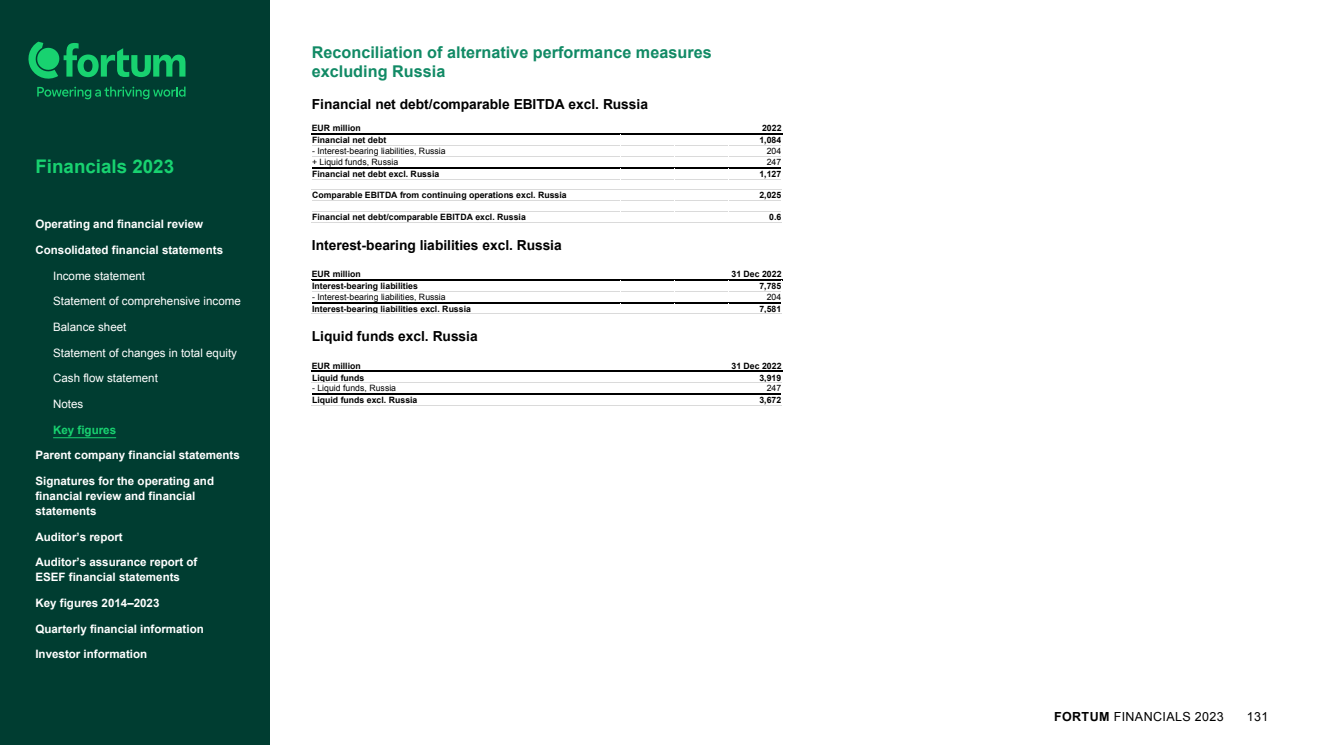
<style>
.page{position:relative;width:1322px;height:745px;background:#fff}
.page>*{position:absolute;margin:0;border:0;box-sizing:border-box;transform-origin:0 0}
.t1{font:700 18.75px "Arial";color:#18d270}
.t2{font:700 16.25px/18.8px "Arial";color:#118a65}
.t3{font:700 13.75px "Arial";color:#000}
.t4{font:12.5px "Arial";letter-spacing:.03em;color:#000}
.t5{font:700 11.5px/15px "Arial";color:#fff}
.t6{font:11.5px "Arial";color:#fff}
.t7{font:700 11.5px "Arial";color:#18d270}
.t8{font:700 8.75px "Arial";color:#000}
.t9{font:8.75px "Arial";color:#000}
.s1{font-weight:700}
</style>
<div class="page">
<hr style="left:314px;top:133px;width:307px;height:2px;background:#000">
<hr style="left:623px;top:133px;width:51px;height:2px;background:#000">
<hr style="left:676px;top:133px;width:52px;height:2px;background:#000">
<hr style="left:730px;top:133px;width:51px;height:2px;background:#000">
<hr style="left:312px;top:145px;width:309px;height:1px;background:#dadada">
<hr style="left:621px;top:145px;width:53px;height:1px;background:#dadada">
<hr style="left:675px;top:145px;width:53px;height:1px;background:#dadada">
<hr style="left:728px;top:145px;width:53px;height:1px;background:#dadada">
<hr style="left:312px;top:156px;width:309px;height:1px;background:#dadada">
<hr style="left:621px;top:156px;width:53px;height:1px;background:#dadada">
<hr style="left:675px;top:156px;width:53px;height:1px;background:#dadada">
<hr style="left:728px;top:156px;width:53px;height:1px;background:#dadada">
<hr style="left:312px;top:167px;width:309px;height:1px;background:#000">
<hr style="left:622px;top:167px;width:52px;height:1px;background:#000">
<hr style="left:676px;top:167px;width:52px;height:1px;background:#000">
<hr style="left:729px;top:167px;width:52px;height:1px;background:#000">
<hr style="left:312px;top:179px;width:309px;height:1px;background:#dadada">
<hr style="left:621px;top:179px;width:53px;height:1px;background:#dadada">
<hr style="left:675px;top:179px;width:53px;height:1px;background:#dadada">
<hr style="left:728px;top:179px;width:53px;height:1px;background:#dadada">
<hr style="left:312px;top:189px;width:309px;height:1px;background:#dadada">
<hr style="left:621px;top:189px;width:53px;height:1px;background:#dadada">
<hr style="left:675px;top:189px;width:53px;height:1px;background:#dadada">
<hr style="left:728px;top:189px;width:53px;height:1px;background:#dadada">
<hr style="left:312px;top:200px;width:309px;height:1px;background:#dadada">
<hr style="left:621px;top:200px;width:53px;height:1px;background:#dadada">
<hr style="left:675px;top:200px;width:53px;height:1px;background:#dadada">
<hr style="left:728px;top:200px;width:53px;height:1px;background:#dadada">
<hr style="left:312px;top:211px;width:309px;height:1px;background:#dadada">
<hr style="left:621px;top:211px;width:53px;height:1px;background:#dadada">
<hr style="left:675px;top:211px;width:53px;height:1px;background:#dadada">
<hr style="left:728px;top:211px;width:53px;height:1px;background:#dadada">
<hr style="left:312px;top:221px;width:309px;height:1px;background:#dadada">
<hr style="left:621px;top:221px;width:53px;height:1px;background:#dadada">
<hr style="left:675px;top:221px;width:53px;height:1px;background:#dadada">
<hr style="left:728px;top:221px;width:53px;height:1px;background:#dadada">
<hr style="left:314px;top:278px;width:307px;height:2px;background:#000">
<hr style="left:623px;top:278px;width:51px;height:2px;background:#000">
<hr style="left:676px;top:278px;width:52px;height:2px;background:#000">
<hr style="left:730px;top:278px;width:51px;height:2px;background:#000">
<hr style="left:312px;top:290px;width:309px;height:1px;background:#dadada">
<hr style="left:621px;top:290px;width:53px;height:1px;background:#dadada">
<hr style="left:675px;top:290px;width:53px;height:1px;background:#dadada">
<hr style="left:728px;top:290px;width:53px;height:1px;background:#dadada">
<hr style="left:312px;top:301px;width:309px;height:2px;background:#000">
<hr style="left:622px;top:301px;width:52px;height:2px;background:#000">
<hr style="left:676px;top:301px;width:52px;height:2px;background:#000">
<hr style="left:729px;top:301px;width:52px;height:2px;background:#000">
<svg style="left:311px;top:279px;width:3px;height:35px"></svg>
<hr style="left:312px;top:313px;width:309px;height:1px;background:#dadada">
<svg style="left:621px;top:279px;width:2px;height:25px"></svg>
<hr style="left:621px;top:313px;width:53px;height:1px;background:#dadada">
<hr style="left:675px;top:313px;width:53px;height:1px;background:#dadada">
<hr style="left:728px;top:313px;width:53px;height:1px;background:#dadada">
<hr style="left:314px;top:370px;width:307px;height:2px;background:#000">
<hr style="left:623px;top:370px;width:51px;height:2px;background:#000">
<hr style="left:676px;top:370px;width:52px;height:2px;background:#000">
<hr style="left:730px;top:370px;width:51px;height:2px;background:#000">
<hr style="left:312px;top:382px;width:309px;height:1px;background:#dadada">
<hr style="left:621px;top:382px;width:53px;height:1px;background:#dadada">
<hr style="left:675px;top:382px;width:53px;height:1px;background:#dadada">
<hr style="left:728px;top:382px;width:53px;height:1px;background:#dadada">
<hr style="left:312px;top:393px;width:309px;height:2px;background:#000">
<hr style="left:622px;top:393px;width:52px;height:2px;background:#000">
<hr style="left:676px;top:393px;width:52px;height:2px;background:#000">
<hr style="left:729px;top:393px;width:52px;height:2px;background:#000">
<hr style="left:312px;top:405px;width:309px;height:1px;background:#dadada">
<hr style="left:621px;top:405px;width:53px;height:1px;background:#dadada">
<hr style="left:675px;top:405px;width:53px;height:1px;background:#dadada">
<hr style="left:728px;top:405px;width:53px;height:1px;background:#dadada">
<div style="left:0;top:0;width:269px;height:744px;background:#003d31"></div>
<svg style="left:37px;top:87px;width:148px;height:12px"></svg>
<svg style="left:28px;top:42px;width:157px;height:37px"></svg>
<hr style="left:53px;top:437px;width:63px;height:1px;background:#18d270">
<h1 class="t1" style="left:35px;top:154px;width:140px">Financials 2023</h1>
<h3 class="t5" style="left:35px;top:217px;width:169px">Operating and financial review</h3>
<h3 class="t5" style="left:35px;top:243px;width:189px">Consolidated financial statements</h3>
<h3 class="t6" style="left:53px;top:268px;width:93px">Income statement</h3>
<h3 class="t6" style="left:53px;top:293px;width:189px">Statement of comprehensive income</h3>
<h3 class="t6" style="left:53px;top:319px;width:75px">Balance sheet</h3>
<h3 class="t6" style="left:53px;top:345px;width:185px">Statement of changes in total equity</h3>
<h3 class="t6" style="left:53px;top:370px;width:106px">Cash flow statement</h3>
<h3 class="t6" style="left:53px;top:396px;width:32px">Notes</h3>
<h3 class="t7" style="left:53px;top:422px;width:64px">Key figures</h3>
<h3 class="t5" style="left:35px;top:448px;width:206px">Parent company financial statements</h3>
<h3 class="t5" style="left:35px;top:473px;width:180px">Signatures for the operating and financial review and financial statements</h3>
<h3 class="t5" style="left:35px;top:529px;width:89px">Auditor’s report</h3>
<h3 class="t5" style="left:35px;top:555px;width:163px">Auditor’s assurance report of<br>ESEF financial statements</h3>
<h3 class="t5" style="left:35px;top:595px;width:126px">Key figures 2014–2023</h3>
<h3 class="t5" style="left:35px;top:621px;width:170px">Quarterly financial information</h3>
<h3 class="t5" style="left:35px;top:646px;width:113px">Investor information</h3>
<h2 class="t2" style="left:312px;top:43px;width:401px">Reconciliation of alternative performance measures excluding Russia</h2>
<h3 class="t3" style="left:312px;top:95px;width:338px">Financial net debt/comparable EBITDA excl. Russia</h3>
<p class="t8" style="left:312px;top:122px;width:50px">EUR million</p>
<p class="t8" style="left:762px;top:122px;width:21px">2022</p>
<p class="t8" style="left:312px;top:134px;width:76px">Financial net debt</p>
<p class="t8" style="left:759px;top:134px;width:23px">1,084</p>
<p class="t9" style="left:312px;top:145px;width:135px">- Interest-bearing liabilities, Russia</p>
<p class="t9" style="left:767px;top:145px;width:16px">204</p>
<p class="t9" style="left:312px;top:156px;width:88px">+ Liquid funds, Russia</p>
<p class="t9" style="left:767px;top:156px;width:16px">247</p>
<p class="t8" style="left:312px;top:168px;width:129px">Financial net debt excl. Russia</p>
<p class="t8" style="left:759px;top:168px;width:23px">1,127</p>
<p class="t8" style="left:312px;top:189px;width:256px">Comparable EBITDA from continuing operations excl. Russia</p>
<p class="t8" style="left:759px;top:189px;width:23px">2,025</p>
<p class="t8" style="left:312px;top:211px;width:215px">Financial net debt/comparable EBITDA excl. Russia</p>
<p class="t8" style="left:769px;top:211px;width:14px">0.6</p>
<h3 class="t3" style="left:312px;top:235px;width:252px">Interest-bearing liabilities excl. Russia</h3>
<p class="t8" style="left:312px;top:268px;width:50px">EUR million</p>
<p class="t8" style="left:731px;top:268px;width:51px">31 Dec 2022</p>
<p class="t8" style="left:312px;top:280px;width:107px">Interest-bearing liabilities</p>
<p class="t8" style="left:759px;top:280px;width:23px">7,785</p>
<p class="t9" style="left:312px;top:291px;width:135px">- Interest-bearing liabilities, Russia</p>
<p class="t9" style="left:767px;top:291px;width:16px">204</p>
<p class="t8" style="left:312px;top:302px;width:160px">Interest-bearing liabilities excl. Russia</p>
<p class="t8" style="left:759px;top:302px;width:23px">7,581</p>
<h3 class="t3" style="left:312px;top:327px;width:167px">Liquid funds excl. Russia</h3>
<p class="t8" style="left:312px;top:360px;width:50px">EUR million</p>
<p class="t8" style="left:731px;top:360px;width:51px">31 Dec 2022</p>
<p class="t8" style="left:312px;top:372px;width:54px">Liquid funds</p>
<p class="t8" style="left:759px;top:372px;width:23px">3,919</p>
<p class="t9" style="left:312px;top:382px;width:85px">- Liquid funds, Russia</p>
<p class="t9" style="left:767px;top:382px;width:16px">247</p>
<p class="t8" style="left:312px;top:394px;width:107px">Liquid funds excl. Russia</p>
<p class="t8" style="left:759px;top:394px;width:23px">3,672</p>
<h3 class="t4" style="left:1054px;top:708px;width:171px"><span class="s1">FORTUM</span> FINANCIALS 2023</h3>
<h3 class="t4" style="left:1246px;top:708px;width:23px">131</h3>
</div>
